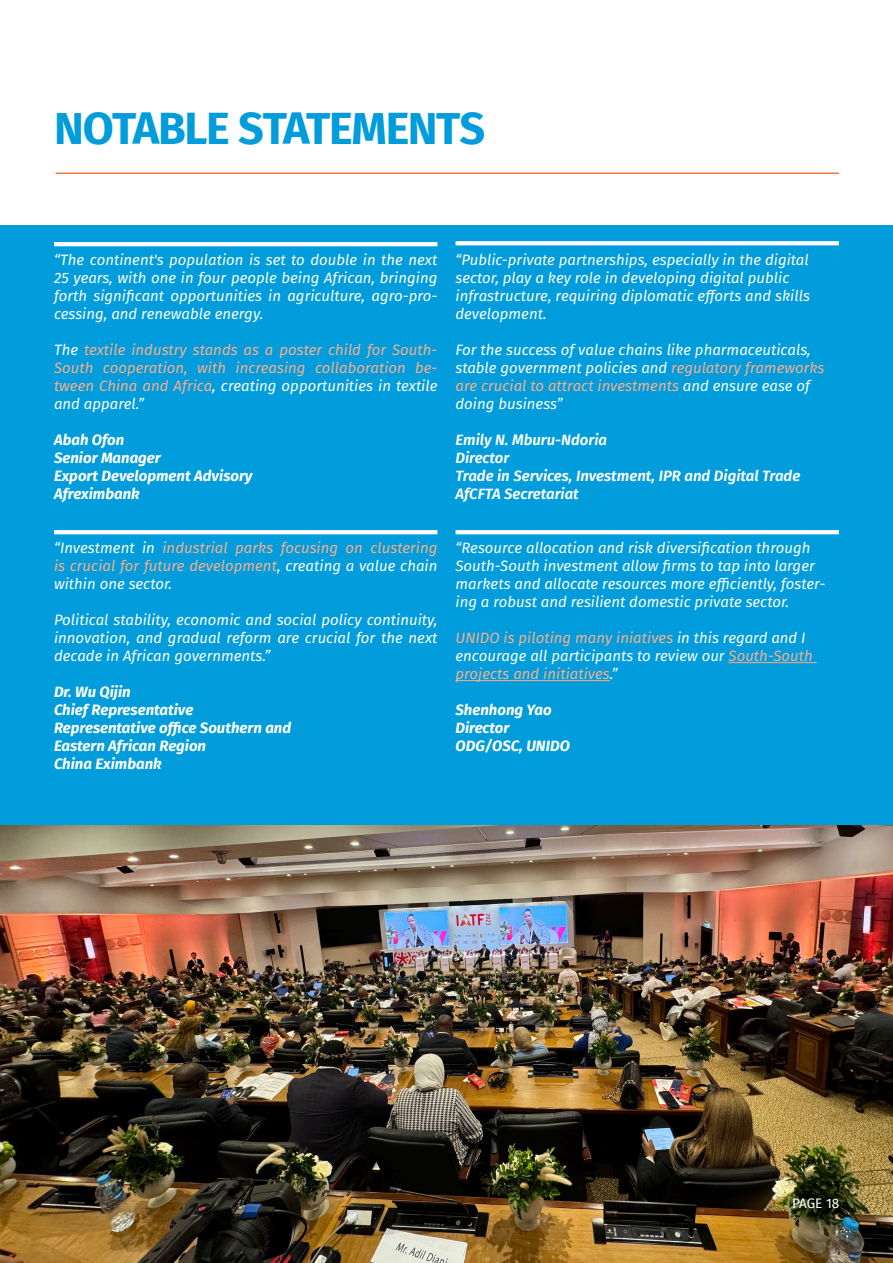
<style>
.page{position:relative;width:893px;height:1263px;background:#fff}
.page>*{position:absolute;margin:0;border:0;box-sizing:border-box;transform-origin:0 0}
.H2__Left{font:700 45px "Fira Sans";letter-spacing:-.03em;color:#009cdc}
.t1{font:italic 15px/18px "Fira Sans";color:#fff}
.t2{font:italic 15px/18px "Fira Sans";color:#f8af8d;text-align:justify}
.Sub_sub_tittle{font:italic 700 15px "Fira Sans";color:#fff}
.t3{font:italic 600 15px "Fira Sans";color:#fff}
.t4{font:13.5px "Fira Sans";letter-spacing:-.005em;color:#fff}
.s1{color:#fff}
.s2{color:#f8af8d}
</style>
<div class="page">
<div style="left:0;top:225px;width:893px;height:1038px;background:#009cdc"></div>
<img style="left:0;top:825px;width:893px;height:438px">
<hr style="left:729px;top:662px;width:88px;height:1px;background:#f8af8d">
<hr style="left:455px;top:680px;width:155px;height:1px;background:#f8af8d">
<svg style="left:54px;top:242px;width:383px;height:4px;background:#fafdfe"></svg>
<svg style="left:54px;top:530px;width:383px;height:4px;background:#f8fcfe"></svg>
<svg style="left:456px;top:530px;width:383px;height:4px;background:#f8fcfd"></svg>
<svg style="left:456px;top:241px;width:383px;height:4px;background:#f4fafd"></svg>
<hr style="left:56px;top:173px;width:783px;height:1px;background:#f37941">
<p class="H2__Left" style="left:54px;top:90px;width:432px">NOTABLE STATEMENTS</p>
<p class="t1" style="left:54px;top:250px;width:385px;text-align:justify">“The continent's population is set to double in the next 25 years, with one in four people being African, bringing forth significant opportunities in agriculture, agro-pro&shy;cessing, and renewable energy.</p>
<p class="t2" style="left:54px;top:340px;width:385px"><span class="s1">The</span> textile industry stands as a poster child for South-South cooperation, with increasing collaboration be&shy;tween China and Africa<span class="s1">, creating opportunities in textile and apparel.”</span></p>
<p class="Sub_sub_tittle" style="left:54px;top:427px;width:72px">Abah Ofon</p>
<p class="Sub_sub_tittle" style="left:54px;top:445px;width:108px">Senior Manager</p>
<p class="Sub_sub_tittle" style="left:54px;top:463px;width:200px">Export Development Advisory</p>
<p class="Sub_sub_tittle" style="left:54px;top:481px;width:87px">Afreximbank</p>
<p class="t2" style="left:54px;top:538px;width:385px"><span class="s1">“Investment in</span> industrial parks focusing on clustering is crucial for future development<span class="s1">, creating a value chain within one sector.</span></p>
<p class="t1" style="left:54px;top:610px;width:385px;text-align:justify">Political stability, economic and social policy continuity, innovation, and gradual reform are crucial for the next decade in African governments.”</p>
<p class="Sub_sub_tittle" style="left:54px;top:679px;width:78px">Dr. Wu Qijin</p>
<p class="Sub_sub_tittle" style="left:54px;top:697px;width:141px">Chief Representative</p>
<p class="Sub_sub_tittle" style="left:54px;top:715px;width:239px">Representative office Southern and</p>
<p class="Sub_sub_tittle" style="left:54px;top:733px;width:154px">Eastern African Region</p>
<p class="Sub_sub_tittle" style="left:54px;top:751px;width:109px">China Eximbank</p>
<p class="t1" style="left:455px;top:250px;width:356px">“Public-private partnerships, especially in the digital sector, play a key role in developing digital public infrastructure, requiring diplomatic efforts and skills development.</p>
<p class="t1" style="left:455px;top:340px;width:371px">For the success of value chains like pharmaceuticals, stable government policies and <span class="s2">regulatory frameworks are crucial to attract investments</span> and ensure ease of doing business”</p>
<p class="t3" style="left:455px;top:428px;width:153px">Emily N. Mburu-Ndoria</p>
<p class="t3" style="left:455px;top:446px;width:55px">Director</p>
<p class="t3" style="left:455px;top:464px;width:346px">Trade in Services, Investment, IPR and Digital Trade</p>
<p class="t3" style="left:455px;top:482px;width:125px">AfCFTA Secretariat</p>
<p class="t1" style="left:455px;top:538px;width:371px">“Resource allocation and risk diversification through South-South investment allow firms to tap into larger markets and allocate resources more efficiently, foster&shy;ing a robust and resilient domestic private sector.</p>
<p class="t2" style="left:455px;top:628px;width:359px;text-align:left">UNIDO is piloting many iniatives <span class="s1">in this regard and I encourage all participants to review our</span> South-South projects and initiatives<span class="s1">.”</span></p>
<p class="Sub_sub_tittle" style="left:455px;top:697px;width:98px">Shenhong Yao</p>
<p class="Sub_sub_tittle" style="left:455px;top:715px;width:55px">Director</p>
<p class="Sub_sub_tittle" style="left:455px;top:733px;width:116px">ODG/OSC, UNIDO</p>
<p class="t4" style="left:792px;top:1193px;width:49px">PAGE 18</p>
</div>
